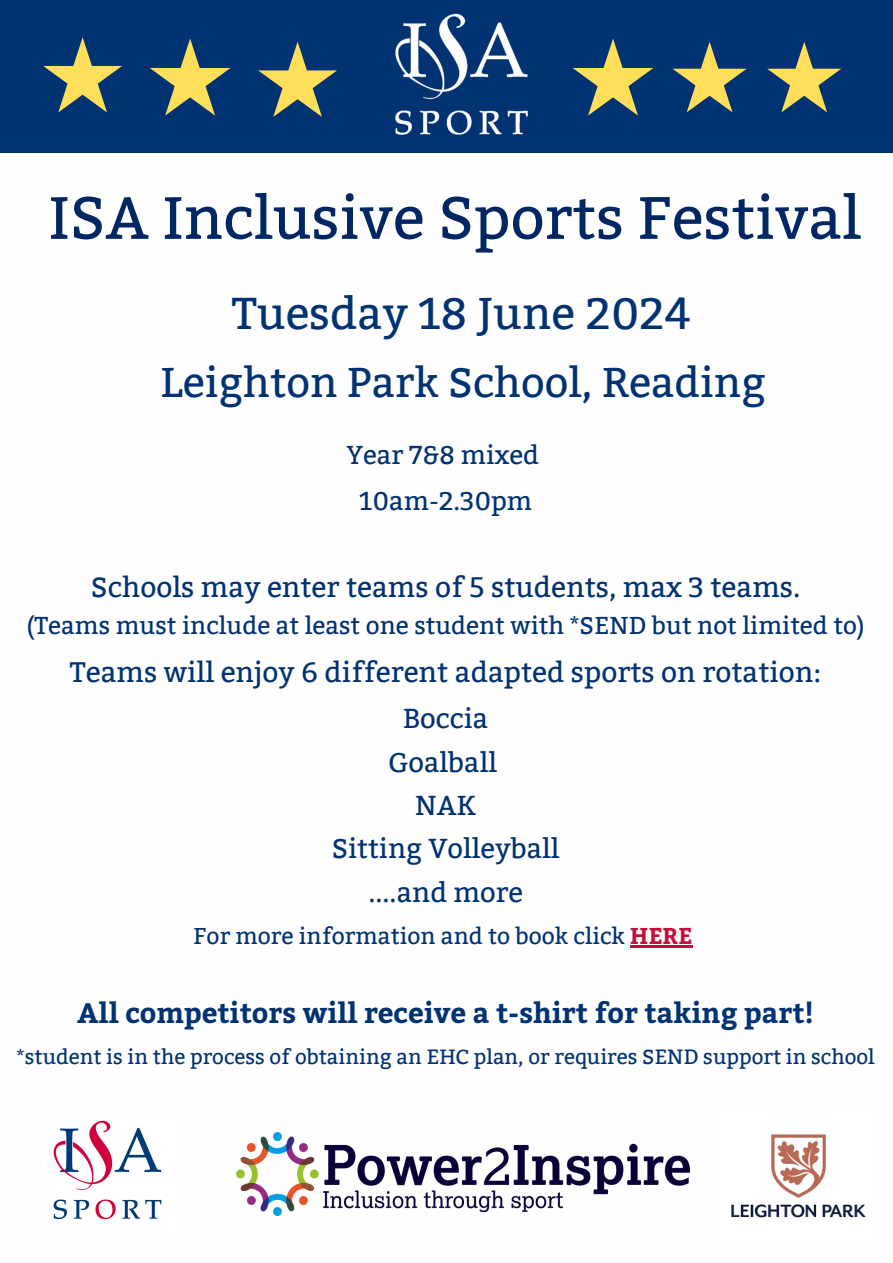
<style>
.page{position:relative;width:893px;height:1263px;background:#fff}
.page>*{position:absolute;margin:0;border:0;box-sizing:border-box;transform-origin:0 0}
.t1{font:59.62px "Bitter";color:#002664}
.t2{font:44.33px "Bitter";color:#013271}
.t3{font:41.47px "Bitter";color:#013271}
.t4{font:28.05px "Bitter";color:#013271}
.t5{font:700 28.05px "Bitter";color:#013271}
.t6{font:27.3px "Bitter";color:#013271}
.t7{font:25.8px "Bitter";color:#013271}
.t8{font:24.3px "Bitter";color:#013271}
.t9{font:22.8px "Bitter";color:#013271}
.t10{font:20.55px "Bitter";color:#013271}
.s1{font-weight:700;color:#c80c3c}
</style>
<div class="page">
<div style="left:0;top:0;width:893px;height:152px;background:#013271"></div>
<img style="left:731px;top:1134px;width:135px;height:84px">
<img style="left:53px;top:1120px;width:109px;height:100px">
<img style="left:395px;top:13px;width:133px;height:122px">
<svg style="left:258px;top:42px;width:79px;height:75px"></svg>
<svg style="left:573px;top:39px;width:80px;height:77px"></svg>
<svg style="left:767px;top:42px;width:74px;height:70px"></svg>
<svg style="left:43px;top:37px;width:79px;height:75px"></svg>
<svg style="left:672px;top:42px;width:74px;height:70px"></svg>
<svg style="left:150px;top:39px;width:80px;height:77px"></svg>
<img style="left:237px;top:1133px;width:453px;height:83px">
<hr style="left:630px;top:945px;width:62px;height:3px;background:#c80c3c">
<p class="t1" style="left:49px;top:183px;width:814px">ISA Inclusive Sports Festival</p>
<p class="t2" style="left:232px;top:287px;width:461px">Tuesday 18 June 2024</p>
<p class="t3" style="left:161px;top:358px;width:606px">Leighton Park School, Reading</p>
<p class="t7" style="left:346px;top:440px;width:194px">Year 7&amp;8 mixed</p>
<p class="t7" style="left:359px;top:486px;width:174px">10am-2.30pm</p>
<p class="t4" style="left:91px;top:570px;width:711px">Schools may enter teams of 5 students, max 3 teams.</p>
<p class="t8" style="left:26px;top:611px;width:840px">(Teams must include at least one student with *SEND but not limited to)</p>
<p class="t4" style="left:70px;top:656px;width:753px">Teams will enjoy 6 different adapted sports on rotation:</p>
<p class="t6" style="left:403px;top:703px;width:87px">Boccia</p>
<p class="t6" style="left:388px;top:746px;width:110px">Goalball</p>
<p class="t6" style="left:415px;top:789px;width:62px">NAK</p>
<p class="t6" style="left:332px;top:833px;width:229px">Sitting Volleyball</p>
<p class="t6" style="left:368px;top:876px;width:156px">....and more</p>
<p class="t9" style="left:194px;top:922px;width:500px">For more information and to book click <span class="s1">HERE</span></p>
<p class="t5" style="left:77px;top:992px;width:738px">All competitors will receive a t-shirt for taking part!</p>
<p class="t10" style="left:17px;top:1044px;width:859px">*student is in the process of obtaining an EHC plan, or requires SEND support in school</p>
</div>
